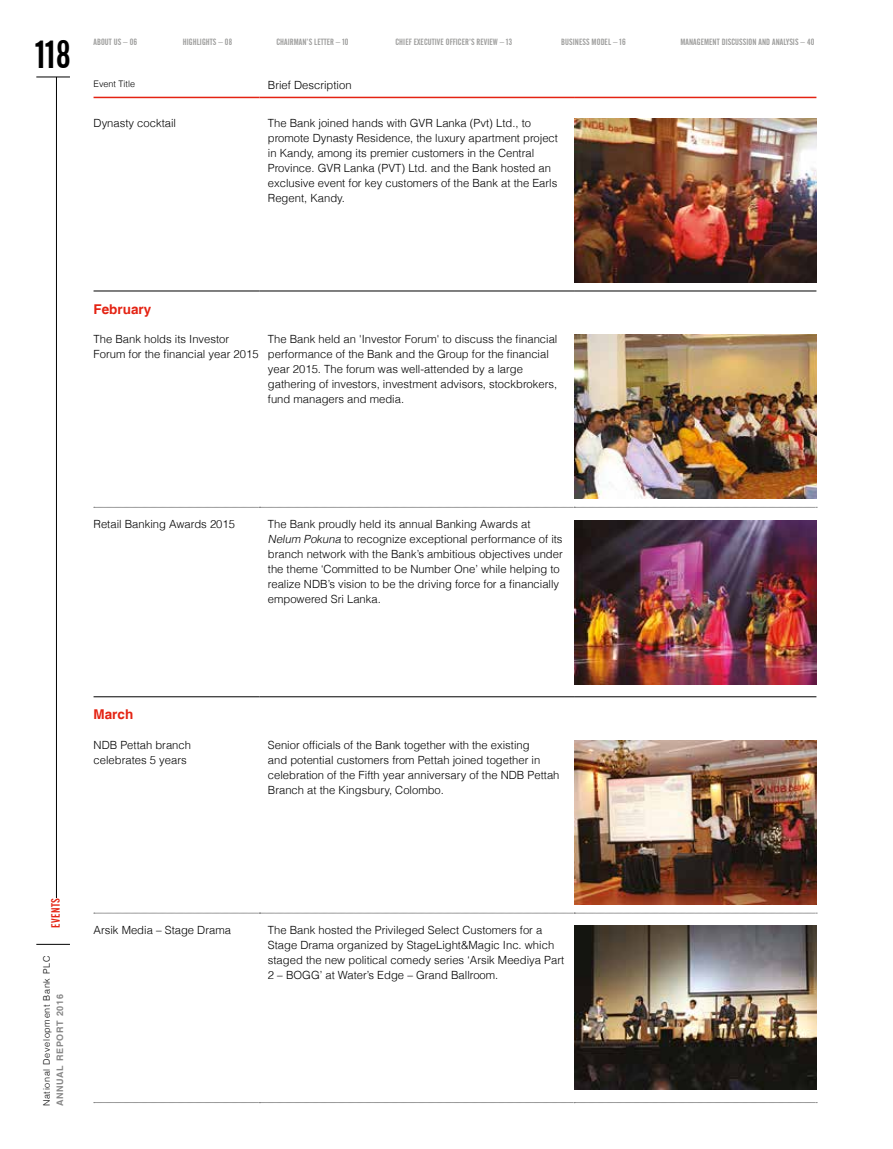
<style>
.page{position:relative;width:893px;height:1149px;background:#fff}
.page>*{position:absolute;margin:0;border:0;box-sizing:border-box;transform-origin:0 0}
.t1{font:39px "Alternate Gothic No 2 BT";color:#000}
.t2{font:700 13.5px "Helvetica";color:#e42313}
.t3{font:12px "Alternate Gothic No 2 BT";letter-spacing:.03em;color:#e42313}
.t4{font:300 11.25px/15px "Helvetica";color:#000}
.t5{font:9px "Alternate Gothic No 2 BT";letter-spacing:.01em;color:#9d9d9c}
.t6{font:300 9px "Helvetica";letter-spacing:.075em;color:#000}
.t7{font:700 9px "Helvetica";letter-spacing:.075em;color:#878787}
.t8{font:300 9px "Helvetica";color:#000}
.s1{font-style:italic}
</style>
<div class="page">
<hr style="left:36px;top:943px;width:34px;height:1px;background:#000">
<hr style="left:36px;top:77px;width:34px;height:1px;background:#000">
<svg style="left:94px;top:507px;width:723px;height:1px"></svg>
<svg style="left:94px;top:912px;width:723px;height:1px"></svg>
<hr style="left:94px;top:97px;width:165px;height:1px;background:#e42313">
<hr style="left:259px;top:97px;width:315px;height:1px;background:#e42313">
<hr style="left:574px;top:97px;width:242px;height:1px;background:#e42313">
<hr style="left:94px;top:696px;width:165px;height:1px;background:#000">
<hr style="left:259px;top:696px;width:315px;height:1px;background:#000">
<hr style="left:574px;top:696px;width:242px;height:1px;background:#000">
<hr style="left:94px;top:290px;width:165px;height:1px;background:#000">
<hr style="left:259px;top:290px;width:315px;height:1px;background:#000">
<hr style="left:574px;top:290px;width:242px;height:1px;background:#000">
<img style="left:574px;top:118px;width:242px;height:164px">
<img style="left:574px;top:335px;width:242px;height:163px">
<img style="left:574px;top:520px;width:242px;height:163px">
<img style="left:574px;top:740px;width:242px;height:164px">
<img style="left:574px;top:925px;width:242px;height:164px">
<hr style="left:56px;top:77px;width:1px;height:820px;background:#000">
<h1 class="t1" style="left:36px;top:33px;width:36px">118</h1>
<p class="t5" style="left:94px;top:37px;width:45px">ABOUT US – 06</p>
<p class="t5" style="left:183px;top:37px;width:51px">HIGHLIGHTS – 08</p>
<p class="t5" style="left:276px;top:37px;width:74px">CHAIRMAN’S LETTER – 10</p>
<p class="t5" style="left:395px;top:37px;width:118px">CHIEF EXECUTIVE OFFICER’S REVIEW – 13</p>
<p class="t5" style="left:561px;top:37px;width:66px">BUSINESS MODEL – 16</p>
<p class="t5" style="left:680px;top:37px;width:136px">MANAGEMENT DISCUSSION AND ANALYSIS – 40</p>
<p class="t8" style="left:94px;top:77px;width:43px">Event Title</p>
<p class="t4" style="left:268px;top:77px;width:85px">Brief Description</p>
<p class="t4" style="left:94px;top:115px;width:84px">Dynasty cocktail</p>
<p class="t4" style="left:268px;top:115px;width:292px">The Bank joined hands with GVR Lanka (Pvt) Ltd., to promote Dynasty Residence, the luxury apartment project in Kandy, among its premier customers in the Central Province. GVR Lanka (PVT) Ltd. and the Bank hosted an exclusive event for key customers of the Bank at the Earls Regent, Kandy.</p>
<p class="t2" style="left:94px;top:300px;width:59px">February</p>
<p class="t4" style="left:94px;top:331px;width:167px">The Bank holds its Investor<br>Forum for the financial year 2015</p>
<p class="t4" style="left:268px;top:331px;width:291px">The Bank held an 'Investor Forum' to discuss the financial performance of the Bank and the Group for the financial year 2015. The forum was well-attended by a large gathering of investors, investment advisors, stockbrokers, fund managers and media.</p>
<p class="t4" style="left:94px;top:516px;width:143px">Retail Banking Awards 2015</p>
<p class="t4" style="left:268px;top:516px;width:296px">The Bank proudly held its annual Banking Awards at <span class="s1">Nelum Pokuna</span> to recognize exceptional performance of its branch network with the Bank’s ambitious objectives under the theme ‘Committed to be Number One’ while helping to realize NDB’s vision to be the driving force for a financially empowered Sri Lanka.</p>
<p class="t2" style="left:94px;top:706px;width:41px">March</p>
<p class="t4" style="left:94px;top:736px;width:99px">NDB Pettah branch celebrates 5 years</p>
<p class="t4" style="left:268px;top:736px;width:293px">Senior officials of the Bank together with the existing<br>and potential customers from Pettah joined together in celebration of the Fifth year anniversary of the NDB Pettah Branch at the Kingsbury, Colombo.</p>
<p class="t3" style="left:49px;top:927px;width:31px;rotate:-90deg">EVENTS</p>
<p class="t6" style="left:39px;top:1106px;width:152px;rotate:-90deg">National Development Bank PLC</p>
<p class="t7" style="left:55px;top:1106px;width:113px;rotate:-90deg">ANNUAL REPORT 2016</p>
<p class="t4" style="left:94px;top:921px;width:139px">Arsik Media – Stage Drama</p>
<p class="t4" style="left:268px;top:921px;width:298px">The Bank hosted the Privileged Select Customers for a Stage Drama organized by StageLight&amp;Magic Inc. which staged the new political comedy series ‘Arsik Meediya Part 2 – BOGG’ at Water’s Edge – Grand Ballroom.</p>
</div>
